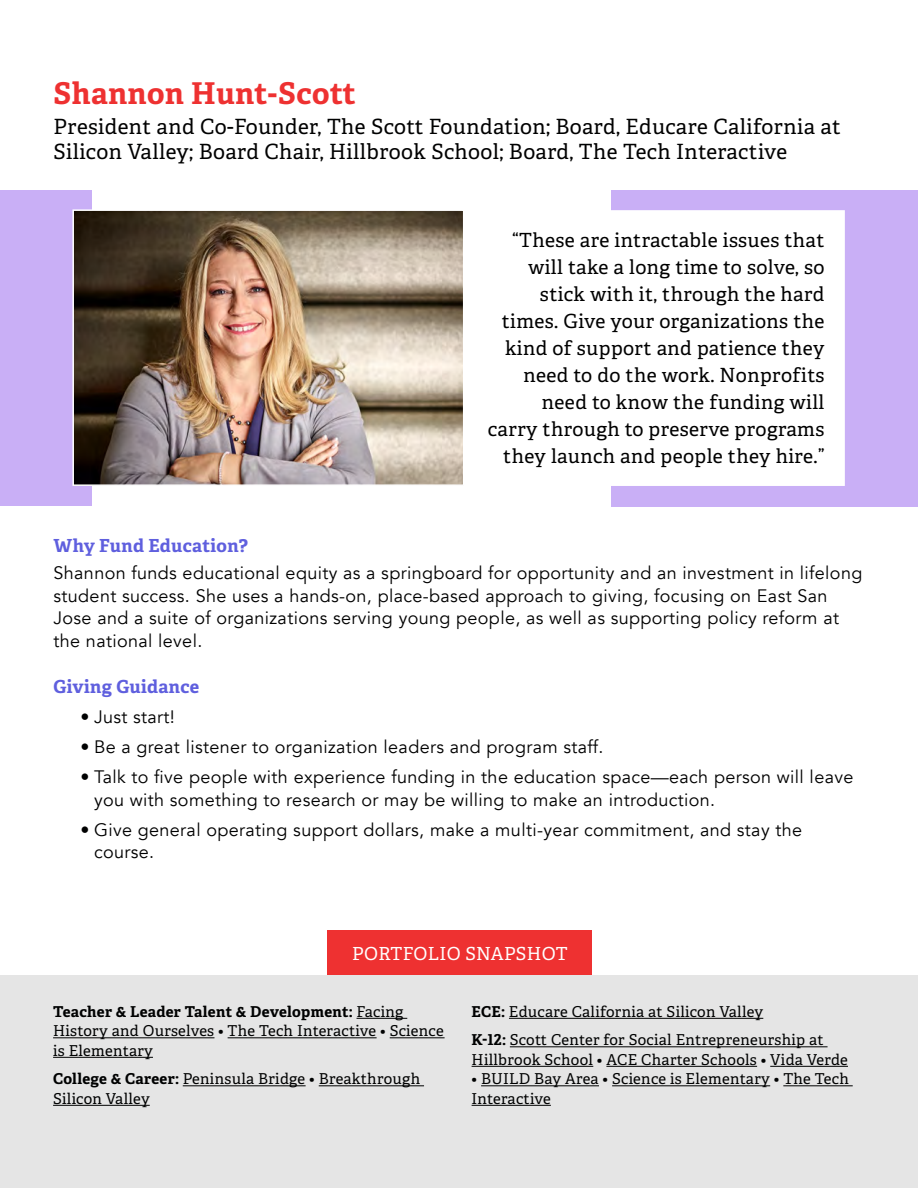
<style>
.page{position:relative;width:918px;height:1188px;background:#fff}
.page>*{position:absolute;margin:0;border:0;box-sizing:border-box;transform-origin:0 0}
.t1{font:700 30px "Adelle";letter-spacing:.02em;color:#ee3131}
.t2{font:21px/25.5px "Adelle";letter-spacing:.02em;color:#000101}
.t3{font:19.5px/27px "Adelle";letter-spacing:.02em;color:#000;text-align:right}
.t4{font:18px/22.5px "Avenir";letter-spacing:.02em;color:#000101}
.t5{font:700 18px "Adelle";letter-spacing:.02em;color:#5f5fde}
.t6{font:18px "Adelle";letter-spacing:.02em;color:#fff}
.t7{font:15px/19.5px "Adelle";letter-spacing:.02em;color:#000101}
.s1{font-weight:700}
</style>
<div class="page">
<div style="left:328px;top:931px;width:264px;height:44px;background:#ee3131"></div>
<div style="left:0;top:975px;width:918px;height:213px;background:#e5e5e5"></div>
<hr style="left:357px;top:1018px;width:50px;height:1px;background:#000101">
<hr style="left:53px;top:1037px;width:161px;height:1px;background:#000101">
<hr style="left:228px;top:1037px;width:149px;height:1px;background:#000101">
<hr style="left:390px;top:1037px;width:55px;height:1px;background:#000101">
<hr style="left:53px;top:1057px;width:100px;height:1px;background:#000101">
<hr style="left:183px;top:1085px;width:123px;height:1px;background:#000101">
<hr style="left:319px;top:1085px;width:105px;height:1px;background:#000101">
<hr style="left:53px;top:1105px;width:97px;height:1px;background:#000101">
<hr style="left:509px;top:1018px;width:254px;height:1px;background:#000101">
<hr style="left:510px;top:1046px;width:318px;height:1px;background:#000101">
<hr style="left:472px;top:1066px;width:121px;height:1px;background:#000101">
<hr style="left:606px;top:1066px;width:151px;height:1px;background:#000101">
<hr style="left:770px;top:1066px;width:78px;height:1px;background:#000101">
<hr style="left:481px;top:1085px;width:118px;height:1px;background:#000101">
<hr style="left:612px;top:1085px;width:158px;height:1px;background:#000101">
<hr style="left:783px;top:1085px;width:70px;height:1px;background:#000101">
<hr style="left:472px;top:1105px;width:79px;height:1px;background:#000101">
<div style="left:611px;top:190px;width:307px;height:316px;background:#c9aff6"></div>
<div style="left:464px;top:210px;width:381px;height:276px;background:#fff;border:2px solid #fff"></div>
<div style="left:0;top:190px;width:92px;height:316px;background:#c9aff6"></div>
<img style="left:75px;top:212px;width:386px;height:271px">
<div style="left:72px;top:209px;width:392px;height:277px;border:2px solid #fff"></div>
<h1 class="t1" style="left:54px;top:71px;width:304px">Shannon Hunt-Scott</h1>
<p class="t2" style="left:54px;top:113px;width:789px">President and Co-Founder, The Scott Foundation; Board, Educare California at<br>Silicon Valley; Board Chair, Hillbrook School; Board, The Tech Interactive</p>
<p class="t3" style="left:488px;top:226px;width:338px">“These are intractable issues that will take a long time to solve, so stick with it, through the hard times. Give your organizations the kind of support and patience they need to do the work. Nonprofits need to know the funding will carry through to preserve programs they launch and people they hire.”</p>
<p class="t5" style="left:54px;top:533px;width:196px">Why Fund Education?</p>
<p class="t4" style="left:54px;top:562px;width:810px">Shannon funds educational equity as a springboard for opportunity and an investment in lifelong student success. She uses a hands-on, place-based approach to giving, focusing on East San Jose and a suite of organizations serving young people, as well as supporting policy reform at the national level.</p>
<p class="t5" style="left:54px;top:674px;width:147px">Giving Guidance</p>
<p class="t4" style="left:81px;top:706px;width:96px">• Just start!</p>
<p class="t4" style="left:81px;top:736px;width:525px">• Be a great listener to organization leaders and program staff.</p>
<p class="t4" style="left:94px;top:766px;width:761px;text-indent:-13px">• Talk to five people with experience funding in the education space—each person will leave you with something to research or may be willing to make an introduction.</p>
<p class="t4" style="left:94px;top:818px;width:710px;text-indent:-14px">• Give general operating support dollars, make a multi-year commitment, and stay the course.</p>
<p class="t6" style="left:352px;top:940px;width:217px">PORTFOLIO SNAPSHOT</p>
<p class="t7" style="left:53px;top:1001px;width:392px"><span class="s1">Teacher &amp; Leader Talent &amp; Development:</span> Facing<br>History and Ourselves • The Tech Interactive • Science is Elementary</p>
<p class="t7" style="left:53px;top:1069px;width:369px"><span class="s1">College &amp; Career:</span> Peninsula Bridge • Breakthrough<br>Silicon Valley</p>
<p class="t7" style="left:472px;top:997px;width:354px;line-height:28.5px"><span class="s1">ECE:</span> Educare California at Silicon Valley<br><span class="s1">K-12:</span> Scott Center for Social Entrepreneurship at</p>
<p class="t7" style="left:472px;top:1049px;width:378px">Hillbrook School • ACE Charter Schools • Vida Verde</p>
<p class="t7" style="left:472px;top:1069px;width:379px">• BUILD Bay Area • Science is Elementary • The Tech<br>Interactive</p>
</div>
